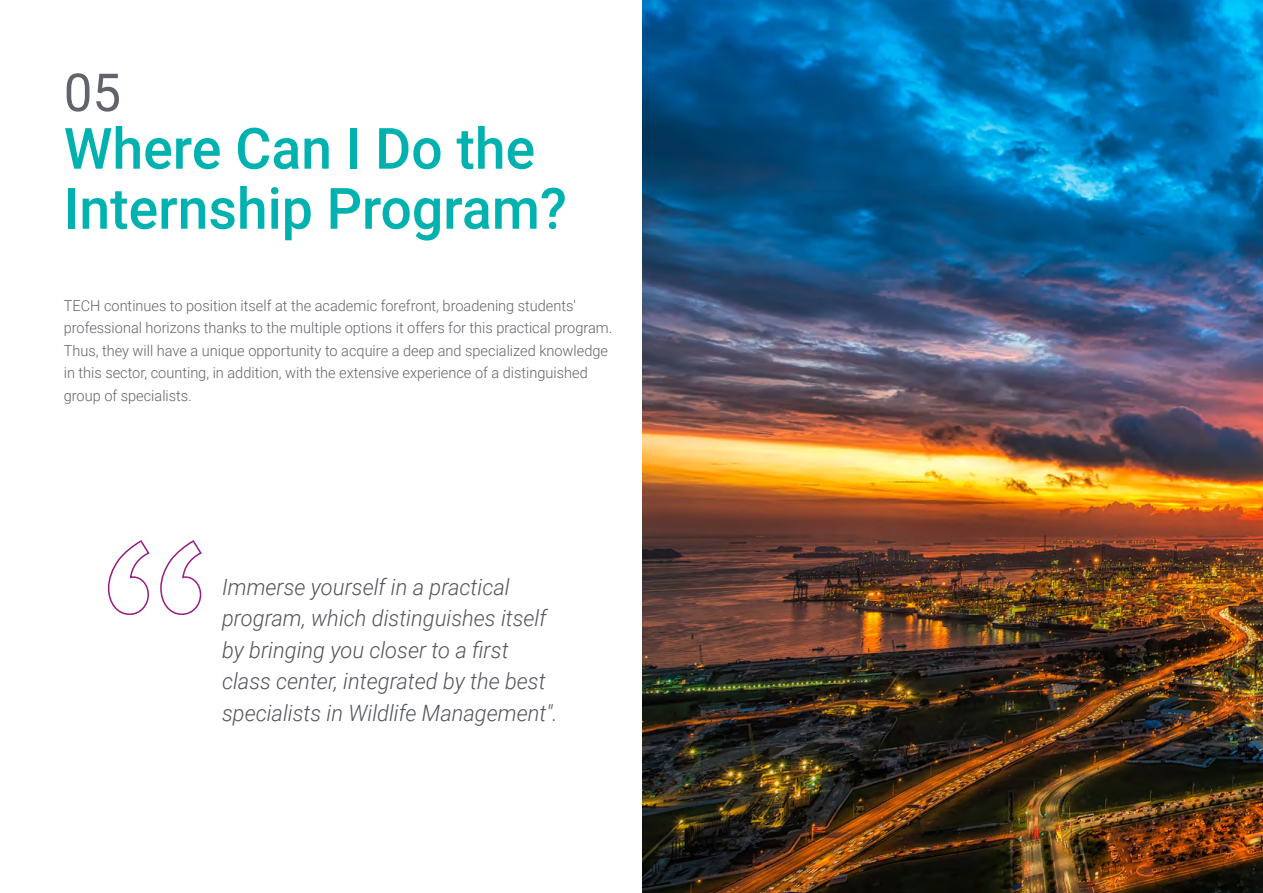
<style>
.page{position:relative;width:1263px;height:893px;background:#fff}
.page>*{position:absolute;margin:0;border:0;box-sizing:border-box;transform-origin:0 0}
.t1{font:500 57px/60px "Roboto";color:#00b2af}
.t2{font:52.5px "Roboto";color:#61646a}
.t3{font:italic 300 22.5px/31.5px "Roboto";color:#52555b}
.t4{font:300 15px/22.5px "Roboto";color:#61646a}
</style>
<div class="page">
<svg style="left:107px;top:540px;width:95px;height:75px"></svg>
<img style="left:642px;top:0;width:621px;height:893px">
<h2 class="t2" style="left:64px;top:56px;width:59px">05</h2>
<h1 class="t1" style="left:64px;top:116px;width:504px">Where Can I Do the<br>Internship Program?</h1>
<p class="t4" style="left:64px;top:293px;width:550px">TECH continues to position itself at the academic forefront, broadening students' professional horizons thanks to the multiple options it offers for this practical program.<br>Thus, they will have a unique opportunity to acquire a deep and specialized knowledge in this sector, counting, in addition, with the extensive experience of a distinguished group of specialists.</p>
<h3 class="t3" style="left:222px;top:570px;width:337px">Immerse yourself in a practical program, which distinguishes itself by bringing you closer to a first class center, integrated by the best specialists in Wildlife Management".</h3>
</div>
